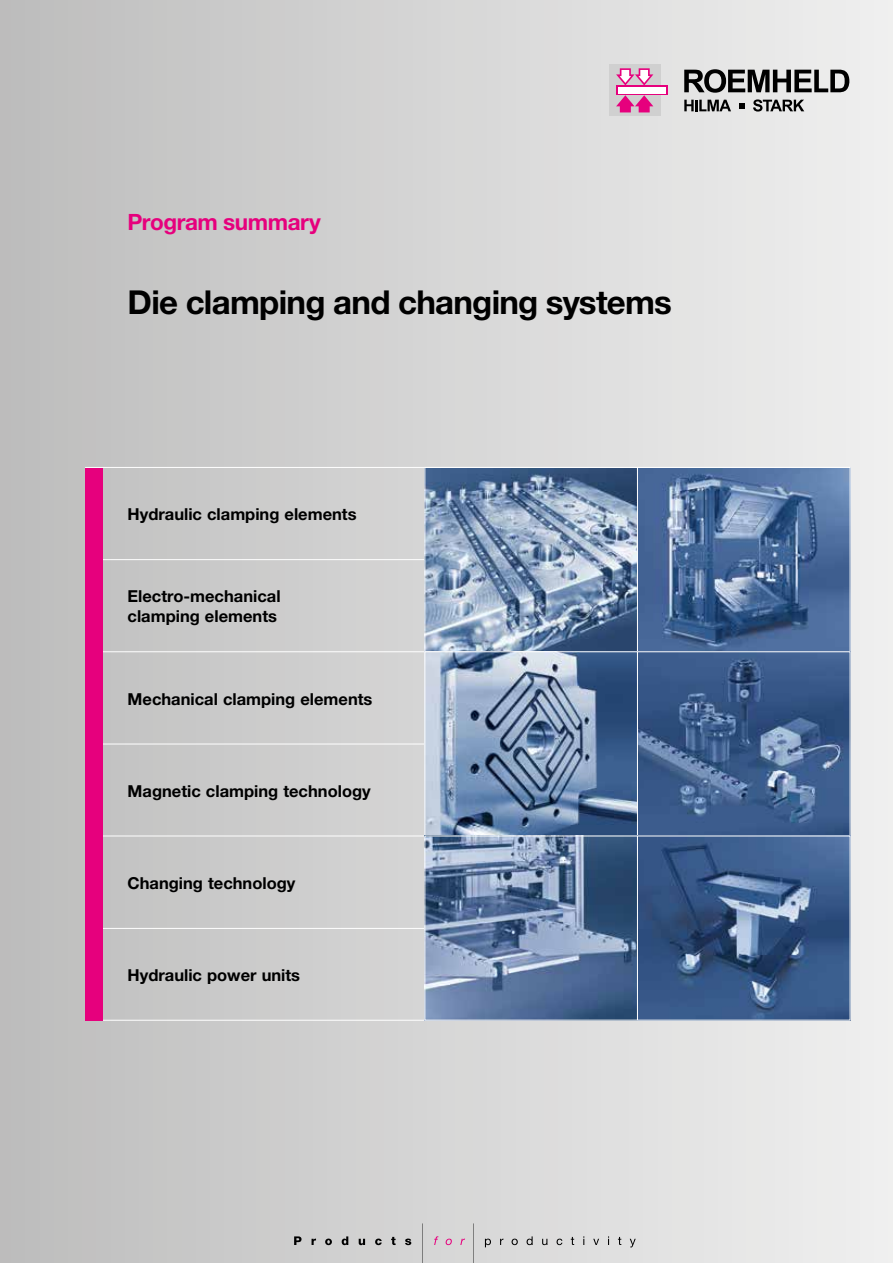
<style>
.page{position:relative;width:893px;height:1263px;background:#fff}
.page>*{position:absolute;margin:0;border:0;box-sizing:border-box;transform-origin:0 0}
.t1{font:700 33px "Helvetica Neue";letter-spacing:-.02em;color:#000}
.t2{font:700 22.5px "Helvetica Neue";letter-spacing:-.02em;color:#e6007d}
.t3{font:700 16.5px/19.8px "Helvetica Neue";color:#000}
</style>
<div class="page">
<div style="left:0;top:0;width:893px;height:1263px;background:linear-gradient(to right,#bdbcbc,#efefef)"></div>
<hr style="left:0;top:0;width:1px;height:99px;background:#bdbcbc">
<svg style="left:684px;top:69px;width:165px;height:24px;background:#727272"></svg>
<svg style="left:684px;top:100px;width:47px;height:11px"></svg>
<svg style="left:753px;top:99px;width:51px;height:13px"></svg>
<svg style="left:739px;top:103px;width:6px;height:5px"></svg>
<div style="left:609px;top:65px;width:52px;height:51px;background:#d0d0d0"></div>
<svg style="left:616px;top:86px;width:51px;height:9px"></svg>
<div style="left:618px;top:87px;width:48px;height:6px;background:#fff"></div>
<svg style="left:616px;top:68px;width:37px;height:17px"></svg>
<svg style="left:616px;top:95px;width:37px;height:17px"></svg>
<svg style="left:294px;top:1236px;width:7px;height:9px"></svg>
<svg style="left:312px;top:1238px;width:4px;height:7px"></svg>
<svg style="left:325px;top:1238px;width:7px;height:7px"></svg>
<svg style="left:342px;top:1236px;width:6px;height:9px"></svg>
<svg style="left:359px;top:1239px;width:6px;height:6px"></svg>
<svg style="left:375px;top:1238px;width:7px;height:7px"></svg>
<svg style="left:391px;top:1237px;width:5px;height:8px"></svg>
<svg style="left:405px;top:1238px;width:6px;height:7px"></svg>
<svg style="left:434px;top:1236px;width:4px;height:9px"></svg>
<svg style="left:446px;top:1238px;width:6px;height:7px"></svg>
<svg style="left:460px;top:1238px;width:5px;height:7px"></svg>
<svg style="left:485px;top:1238px;width:6px;height:9px"></svg>
<svg style="left:500px;top:1238px;width:3px;height:7px"></svg>
<svg style="left:512px;top:1238px;width:6px;height:7px"></svg>
<svg style="left:527px;top:1236px;width:6px;height:9px"></svg>
<svg style="left:542px;top:1239px;width:5px;height:6px"></svg>
<svg style="left:557px;top:1238px;width:5px;height:7px"></svg>
<svg style="left:571px;top:1237px;width:3px;height:8px"></svg>
<svg style="left:593px;top:1239px;width:6px;height:6px"></svg>
<svg style="left:618px;top:1237px;width:3px;height:8px"></svg>
<svg style="left:630px;top:1239px;width:6px;height:8px"></svg>
<hr style="left:422px;top:1223px;width:1px;height:40px;background:#000">
<hr style="left:473px;top:1223px;width:1px;height:40px;background:#000">
<hr style="left:85px;top:928px;width:340px;height:1px;background:#fff">
<hr style="left:85px;top:836px;width:340px;height:1px;background:#fff">
<hr style="left:85px;top:559px;width:340px;height:1px;background:#fff">
<hr style="left:85px;top:651px;width:340px;height:1px;background:#fff">
<hr style="left:85px;top:744px;width:340px;height:1px;background:#fff">
<hr style="left:85px;top:1020px;width:765px;height:1px;background:#fff">
<img style="left:426px;top:469px;width:422px;height:549px">
<div style="left:424px;top:467px;width:214px;height:185px;border:1px solid #fff"></div>
<div style="left:637px;top:467px;width:213px;height:185px;border:1px solid #fff"></div>
<div style="left:424px;top:651px;width:214px;height:185px;border:1px solid #fff"></div>
<div style="left:637px;top:651px;width:213px;height:185px;border:1px solid #fff"></div>
<div style="left:424px;top:836px;width:214px;height:184px;border:1px solid #fff"></div>
<div style="left:85px;top:468px;width:17px;height:552px;background:#e6007d"></div>
<hr style="left:85px;top:467px;width:765px;height:1px;background:#fff">
<h2 class="t2" style="left:128px;top:208px;width:195px">Program summary</h2>
<h1 class="t1" style="left:128px;top:282px;width:546px">Die clamping and changing systems</h1>
<p class="t3" style="left:128px;top:504px;width:231px">Hydraulic clamping elements</p>
<p class="t3" style="left:128px;top:586px;width:155px">Electro-mechanical clamping elements</p>
<p class="t3" style="left:128px;top:688px;width:246px">Mechanical clamping elements</p>
<p class="t3" style="left:128px;top:781px;width:245px">Magnetic clamping technology</p>
<p class="t3" style="left:128px;top:873px;width:169px">Changing technology</p>
<p class="t3" style="left:128px;top:965px;width:174px">Hydraulic power units</p>
</div>
